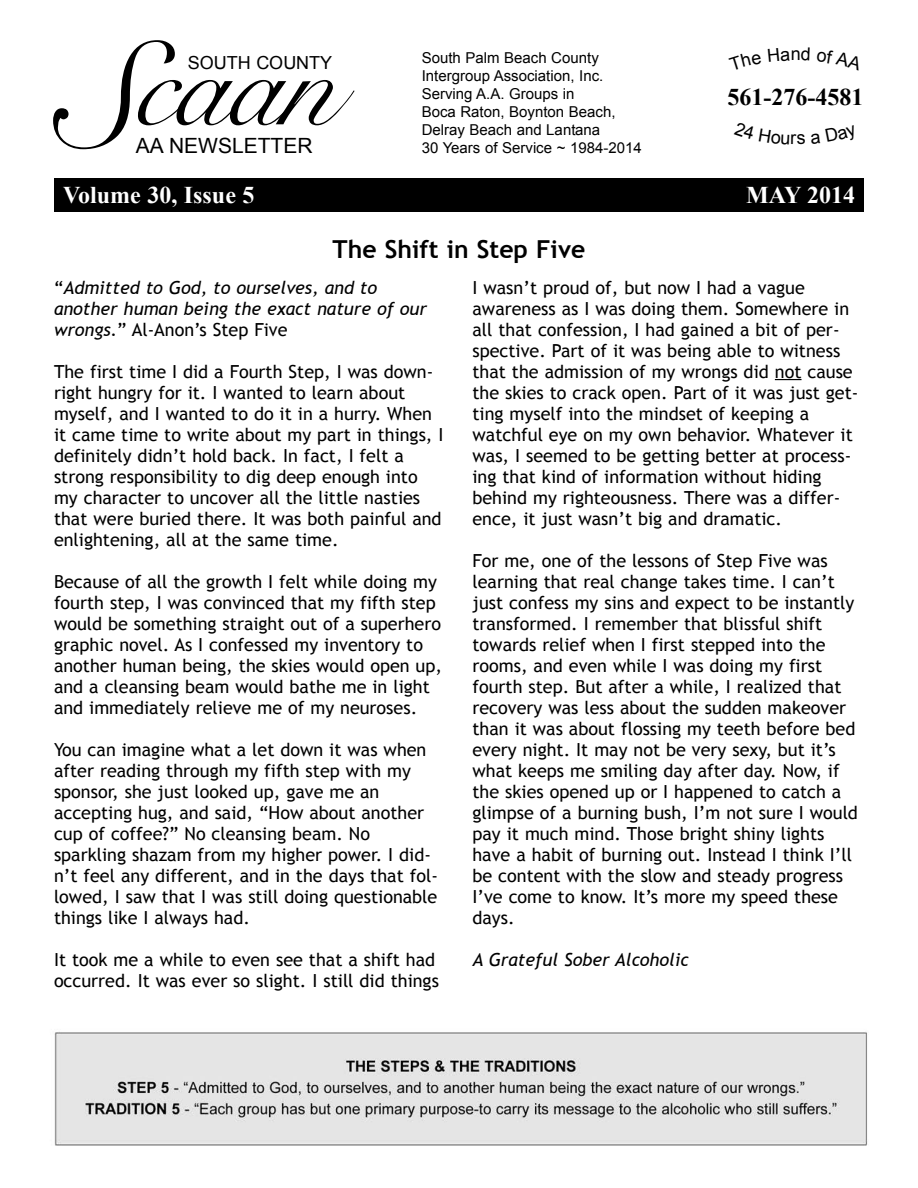
<style>
.page{position:relative;width:918px;height:1188px;background:#fff}
.page>*{position:absolute;margin:0;border:0;box-sizing:border-box;transform-origin:0 0}
.t1{font:126px "Judith";color:#000}
.t2{font:700 24.75px "Trebuchet MS";color:#000}
.t3{font:700 24px "Times New Roman";color:#fff}
.t4{font:700 24px "Times New Roman";color:#000}
.t5{font:21px "Arial";color:#000}
.t6{font:18px/21px "Trebuchet MS";color:#000}
.t7{font:italic 18px/21px "Trebuchet MS";color:#000}
.t8{font:18px "Arial";color:#000}
.t9{font:15px/18px "Arial";color:#000}
.s1{font-size:150px}
.s2{font-style:normal}
</style>
<div class="page">
<div style="left:54px;top:179px;width:810px;height:33px;background:#000"></div>
<svg style="left:775px;top:379px;width:27px;height:1px"></svg>
<img style="left:54px;top:1032px;width:814px;height:114px">
<h1 class="t1" style="left:57px;top:12px;width:281px"><span class="s1">S</span>caan</h1>
<p class="t8" style="left:188px;top:50px;width:146px">SOUTH COUNTY</p>
<p class="t5" style="left:136px;top:132px;width:178px">AA NEWSLETTER</p>
<p class="t9" style="left:422px;top:49px;width:222px">South Palm Beach County<br>Intergroup Association, Inc.<br>Serving A.A. Groups in<br>Boca Raton, Boynton Beach,<br>Delray Beach and Lantana<br>30 Years of Service ~ 1984-2014</p>
<p class="t8" style="left:791px;top:42px;width:12px">n</p>
<h3 class="t4" style="left:727px;top:80px;width:137px">561-276-4581</h3>
<h3 class="t3" style="left:63px;top:179px;width:193px">Volume 30, Issue 5</h3>
<h3 class="t3" style="left:746px;top:179px;width:110px">MAY 2014</h3>
<h2 class="t2" style="left:333px;top:233px;width:254px">The Shift in Step Five</h2>
<p class="t7" style="left:54px;top:277px;width:375px"><span class="s2">“</span>Admitted to God, to ourselves, and to another human being the exact nature of our wrongs.<span class="s2">” Al-Anon’s Step Five</span></p>
<p class="t6" style="left:54px;top:361px;width:391px">The first time I did a Fourth Step, I was down&shy;right hungry for it. I wanted to learn about myself, and I wanted to do it in a hurry. When it came time to write about my part in things, I definitely didn’t hold back. In fact, I felt a strong responsibility to dig deep enough into my character to uncover all the little nasties that were buried there. It was both painful and enlightening, all at the same time.</p>
<p class="t6" style="left:54px;top:571px;width:390px">Because of all the growth I felt while doing my fourth step, I was convinced that my fifth step would be something straight out of a superhero graphic novel. As I confessed my inventory to another human being, the skies would open up, and a cleansing beam would bathe me in light and immediately relieve me of my neuroses.</p>
<p class="t6" style="left:54px;top:739px;width:386px">You can imagine what a let down it was when after reading through my fifth step with my sponsor, she just looked up, gave me an accepting hug, and said, “How about another cup of coffee?” No cleansing beam. No sparkling shazam from my higher power. I did&shy;n’t feel any different, and in the days that fol&shy;lowed, I saw that I was still doing questionable things like I always had.</p>
<p class="t6" style="left:54px;top:949px;width:386px">It took me a while to even see that a shift had occurred. It was ever so slight. I still did things</p>
<p class="t6" style="left:472px;top:277px;width:388px">I wasn’t proud of, but now I had a vague awareness as I was doing them. Somewhere in all that confession, I had gained a bit of per&shy;spective. Part of it was being able to witness that the admission of my wrongs did not cause the skies to crack open. Part of it was just get&shy;ting myself into the mindset of keeping a watchful eye on my own behavior. Whatever it was, I seemed to be getting better at process&shy;ing that kind of information without hiding behind my righteousness. There was a differ&shy;ence, it just wasn’t big and dramatic.</p>
<p class="t6" style="left:472px;top:550px;width:387px">For me, one of the lessons of Step Five was learning that real change takes time. I can’t just confess my sins and expect to be instantly transformed. I remember that blissful shift towards relief when I first stepped into the rooms, and even while I was doing my first fourth step. But after a while, I realized that recovery was less about the sudden makeover than it was about flossing my teeth before bed every night. It may not be very sexy, but it’s what keeps me smiling day after day. Now, if the skies opened up or I happened to catch a glimpse of a burning bush, I’m not sure I would pay it much mind. Those bright shiny lights have a habit of burning out. Instead I think I’ll be content with the slow and steady progress I’ve come to know. It’s more my speed these days.</p>
<p class="t7" style="left:472px;top:949px;width:218px">A Grateful Sober Alcoholic</p>
</div>
